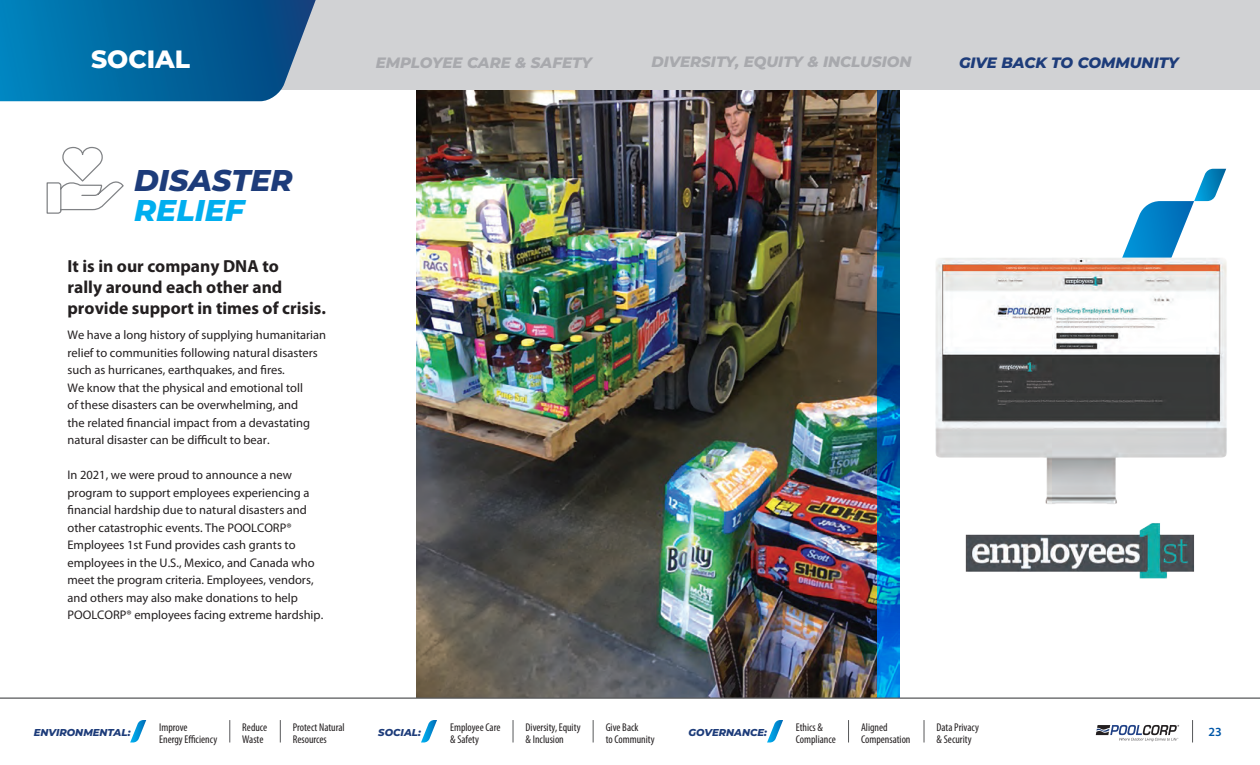
<style>
.page{position:relative;width:1260px;height:765px;background:#fff}
.page>*{position:absolute;margin:0;border:0;box-sizing:border-box;transform-origin:0 0}
.t1{font:italic 800 30px/30px "Montserrat";color:#1d3c7a}
.t2{font:800 25px "Montserrat";color:#fff}
.t3{font:700 17.5px/21.2px "Myriad Pro";color:#231f20}
.t4{font:italic 800 15px "Montserrat";color:#a8a9ad}
.t5{font:italic 800 15px "Montserrat";color:#1d3c7a}
.t6{font:12.5px/17.5px "Myriad Pro";color:#231f20}
.t7{font:600 12.5px "Myriad Pro";color:#0157a8}
.t8{font:condensed 11.25px/11.2px "Myriad Pro";color:#231f20}
.t9{font:italic 800 10px "Montserrat";color:#1d3c7a}
.s1{color:#00aeef}
</style>
<div class="page">
<svg style="left:1129px;top:169px;width:97px;height:72px"></svg>
<div style="left:0;top:0;width:1260px;height:90px;background:#d1d2d4"></div>
<svg style="left:0;top:0;width:316px;height:101px;background:#0f6da2"></svg>
<img style="left:416px;top:90px;width:462px;height:608px">
<svg style="left:46px;top:146px;width:78px;height:68px"></svg>
<img style="left:935px;top:241px;width:292px;height:263px">
<svg style="left:878px;top:90px;width:22px;height:608px;background:#025893"></svg>
<img style="left:965px;top:523px;width:230px;height:56px">
<hr style="left:0;top:698px;width:1260px;height:1px;background:#57585a">
<svg style="left:1096px;top:725px;width:83px;height:16px"></svg>
<svg style="left:1192px;top:720px;width:1px;height:23px"></svg>
<svg style="left:130px;top:720px;width:16px;height:23px"></svg>
<svg style="left:924px;top:720px;width:1px;height:23px"></svg>
<svg style="left:848px;top:720px;width:1px;height:23px"></svg>
<svg style="left:593px;top:720px;width:1px;height:23px"></svg>
<svg style="left:513px;top:720px;width:1px;height:23px"></svg>
<svg style="left:280px;top:720px;width:1px;height:23px"></svg>
<svg style="left:229px;top:720px;width:1px;height:23px"></svg>
<svg style="left:421px;top:720px;width:16px;height:23px"></svg>
<svg style="left:767px;top:720px;width:16px;height:23px"></svg>
<h2 class="t2" style="left:91px;top:40px;width:101px">SOCIAL</h2>
<p class="t4" style="left:376px;top:51px;width:218px">EMPLOYEE CARE &amp; SAFETY</p>
<p class="t4" style="left:651px;top:51px;width:262px">DIVERSITY, EQUITY &amp; INCLUSION</p>
<p class="t5" style="left:959px;top:51px;width:221px">GIVE BACK TO COMMUNITY</p>
<h4 class="t1" style="left:134px;top:163px;width:160px">DISASTER<br><span class="s1">RELIEF</span></h4>
<p class="t3" style="left:68px;top:255px;width:260px">It is in our company DNA to<br>rally around each other and provide support in times of crisis.</p>
<p class="t6" style="left:68px;top:326px;width:260px">We have a long history of supplying humanitarian relief to communities following natural disasters such as hurricanes, earthquakes, and fires.<br>We know that the physical and emotional toll<br>of these disasters can be overwhelming, and<br>the related financial impact from a devastating natural disaster can be difficult to bear.</p>
<p class="t6" style="left:68px;top:466px;width:257px">In 2021, we were proud to announce a new program to support employees experiencing a financial hardship due to natural disasters and other catastrophic events. The POOLCORP® Employees 1st Fund provides cash grants to employees in the U.S., Mexico, and Canada who meet the program criteria. Employees, vendors, and others may also make donations to help POOLCORP® employees facing extreme hardship.</p>
<p class="t8" style="left:159px;top:722px;width:60px">Improve<br>Energy Efficiency</p>
<p class="t8" style="left:242px;top:722px;width:27px">Reduce<br>Waste</p>
<p class="t8" style="left:293px;top:722px;width:53px">Protect Natural<br>Resources</p>
<p class="t8" style="left:450px;top:722px;width:52px">Employee Care &amp; Safety</p>
<p class="t8" style="left:526px;top:722px;width:57px">Diversity, Equity &amp; Inclusion</p>
<p class="t8" style="left:606px;top:722px;width:51px">Give Back<br>to Community</p>
<p class="t8" style="left:796px;top:722px;width:42px">Ethics &amp;<br>Compliance</p>
<p class="t8" style="left:861px;top:722px;width:51px">Aligned<br>Compensation</p>
<p class="t9" style="left:378px;top:725px;width:44px">SOCIAL:</p>
<p class="t9" style="left:689px;top:725px;width:80px">GOVERNANCE:</p>
<p class="t8" style="left:937px;top:722px;width:44px">Data Privacy &amp; Security</p>
<p class="t9" style="left:34px;top:725px;width:98px">ENVIRONMENTAL:</p>
<p class="t7" style="left:1208px;top:724px;width:15px">23</p>
</div>
